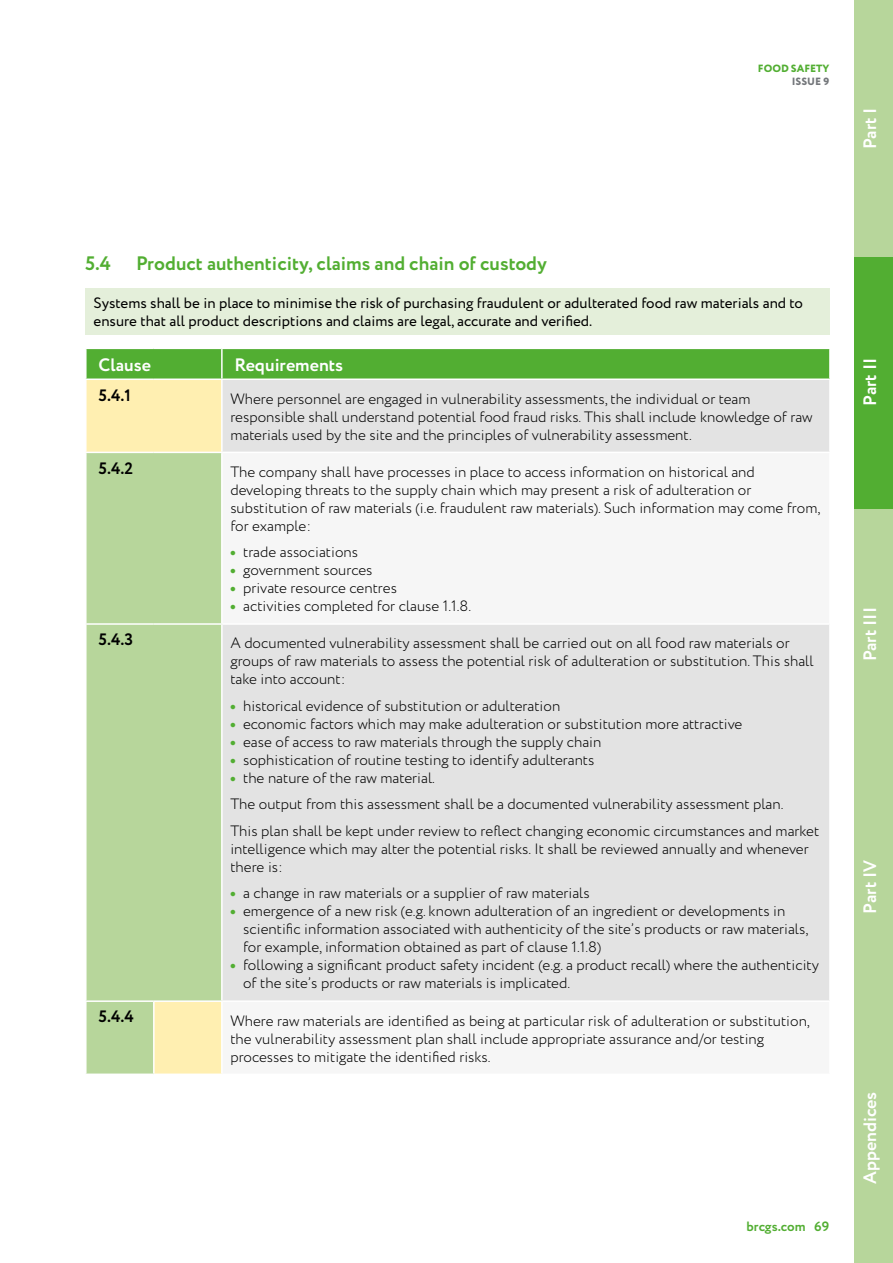
<style>
.page{position:relative;width:893px;height:1263px;background:#fff}
.page>*{position:absolute;margin:0;border:0;box-sizing:border-box;transform-origin:0 0}
.t1{font:700 19.5px "Circe";color:#52ae32}
.t2{font:700 18px "Circe";color:#fff}
.t3{font:700 16.5px "Circe";color:#000}
.t4{font:300 15px/18px "Circe";color:#000}
.t5{font:15px/18px "Circe";color:#000}
.t6{font:700 13.5px "Circe";color:#52ae32}
.t7{font:800 10.5px "Circe";color:#52ae32}
.t8{font:800 10.5px "Circe";color:#74777b}
.s1{font-weight:800;color:#52ae32}
</style>
<div class="page">
<div style="left:855px;top:509px;width:38px;height:252px;background:#b7d69b"></div>
<div style="left:855px;top:761px;width:38px;height:252px;background:#b7d69b"></div>
<div style="left:855px;top:1012px;width:38px;height:251px;background:#b7d69b"></div>
<div style="left:855px;top:256px;width:38px;height:252px;background:#52ae32"></div>
<div style="left:855px;top:0;width:38px;height:256px;background:#b7d69b"></div>
<div style="left:85px;top:288px;width:744px;height:47px;background:#e4efda"></div>
<div style="left:87px;top:349px;width:742px;height:29px;background:#52ae32"></div>
<div style="left:87px;top:380px;width:134px;height:72px;background:#ffefb1"></div>
<div style="left:223px;top:380px;width:606px;height:72px;background:#e3e3e3"></div>
<div style="left:87px;top:453px;width:134px;height:620px;background:#b7d69b"></div>
<div style="left:223px;top:625px;width:606px;height:375px;background:#e3e3e3"></div>
<hr style="left:221px;top:349px;width:2px;height:29px;background:#fff">
<hr style="left:153px;top:1002px;width:2px;height:71px;background:#fff">
<hr style="left:85px;top:623px;width:69px;height:2px;background:#fff">
<hr style="left:154px;top:623px;width:69px;height:2px;background:#fff">
<hr style="left:85px;top:1000px;width:69px;height:2px;background:#fff">
<hr style="left:154px;top:1000px;width:69px;height:2px;background:#fff">
<p class="t7" style="left:758px;top:61px;width:73px">FOOD SAFETY</p>
<p class="t8" style="left:792px;top:75px;width:39px">ISSUE 9</p>
<p class="t2" style="left:858px;top:149px;width:43px;rotate:-90deg">Part I</p>
<h1 class="t1" style="left:85px;top:250px;width:27px">5.4</h1>
<h1 class="t1" style="left:136px;top:250px;width:412px">Product authenticity, claims and chain of custody</h1>
<p class="t5" style="left:94px;top:295px;width:711px">Systems shall be in place to minimise the risk of purchasing fraudulent or adulterated food raw materials and to ensure that all product descriptions and claims are legal, accurate and verified.</p>
<p class="t2" style="left:99px;top:353px;width:54px">Clause</p>
<p class="t2" style="left:235px;top:353px;width:110px">Requirements</p>
<p class="t3" style="left:99px;top:384px;width:34px">5.4.1</p>
<p class="t4" style="left:230px;top:390px;width:584px">Where personnel are engaged in vulnerability assessments, the individual or team responsible shall understand potential food fraud risks. This shall include knowledge of raw materials used by the site and the principles of vulnerability assessment.</p>
<p class="t3" style="left:99px;top:457px;width:36px">5.4.2</p>
<p class="t4" style="left:230px;top:463px;width:591px">The company shall have processes in place to access information on historical and developing threats to the supply chain which may present a risk of adulteration or substitution of raw materials (i.e. fraudulent raw materials). Such information may come from, for example:</p>
<p class="t4" style="left:230px;top:543px;width:129px"><span class="s1">•</span> trade associations</p>
<p class="t4" style="left:230px;top:561px;width:144px"><span class="s1">•</span> government sources</p>
<p class="t4" style="left:230px;top:579px;width:168px"><span class="s1">•</span> private resource centres</p>
<p class="t4" style="left:230px;top:597px;width:242px"><span class="s1">•</span> activities completed for clause 1.1.8.</p>
<p class="t3" style="left:99px;top:629px;width:36px">5.4.3</p>
<p class="t4" style="left:230px;top:635px;width:585px">A documented vulnerability assessment shall be carried out on all food raw materials or groups of raw materials to assess the potential risk of adulteration or substitution. This shall take into account:</p>
<p class="t4" style="left:230px;top:697px;width:331px"><span class="s1">•</span> historical evidence of substitution or adulteration</p>
<p class="t4" style="left:230px;top:715px;width:514px"><span class="s1">•</span> economic factors which may make adulteration or substitution more attractive</p>
<p class="t4" style="left:230px;top:733px;width:373px"><span class="s1">•</span> ease of access to raw materials through the supply chain</p>
<p class="t4" style="left:230px;top:751px;width:366px"><span class="s1">•</span> sophistication of routine testing to identify adulterants</p>
<p class="t4" style="left:230px;top:765px;width:590px;line-height:26.5px"><span class="s1">•</span> the nature of the raw material.<br>The output from this assessment shall be a documented vulnerability assessment plan.<br>This plan shall be kept under review to reflect changing economic circumstances and market</p>
<p class="t4" style="left:230px;top:840px;width:580px">intelligence which may alter the potential risks. It shall be reviewed annually and whenever there is:</p>
<p class="t4" style="left:230px;top:885px;width:361px"><span class="s1">•</span> a change in raw materials or a supplier of raw materials</p>
<p class="t4" style="left:243px;top:903px;width:567px;text-indent:-13px"><span class="s1">•</span> emergence of a new risk (e.g. known adulteration of an ingredient or developments in scientific information associated with authenticity of the site’s products or raw materials, for example, information obtained as part of clause 1.1.8)</p>
<p class="t4" style="left:243px;top:957px;width:577px;text-indent:-13px"><span class="s1">•</span> following a significant product safety incident (e.g. a product recall) where the authenticity of the site’s products or raw materials is implicated.</p>
<p class="t3" style="left:99px;top:1006px;width:37px">5.4.4</p>
<p class="t4" style="left:230px;top:1012px;width:581px">Where raw materials are identified as being at particular risk of adulteration or substitution, the vulnerability assessment plan shall include appropriate assurance and/or testing processes to mitigate the identified risks.</p>
<p class="t6" style="left:746px;top:1217px;width:84px">brcgs.com 69</p>
<p class="t2" style="left:858px;top:406px;width:49px;rotate:-90deg">Part II</p>
<p class="t2" style="left:858px;top:661px;width:56px;rotate:-90deg">Part III</p>
<p class="t2" style="left:858px;top:913px;width:55px;rotate:-90deg">Part IV</p>
<p class="t2" style="left:858px;top:1184px;width:94px;rotate:-90deg">Appendices</p>
</div>
